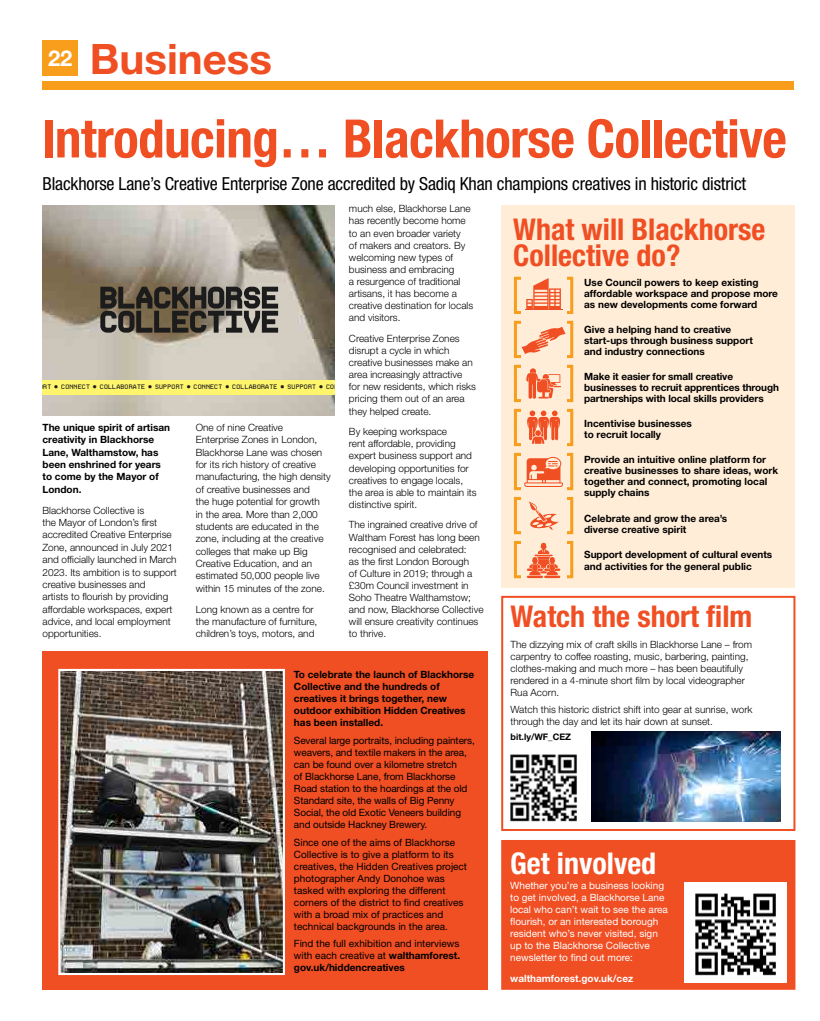
<style>
.page{position:relative;width:820px;height:1021px;background:#fff}
.page>*{position:absolute;margin:0;border:0;box-sizing:border-box;transform-origin:0 0}
.NEW_QUOTE_SMALLER{font:700 condensed 53px "Helvetica Neue LT Std";letter-spacing:-.01em;color:#f04e23}
.t1{font:700 42px "Helvetica Neue LT Std";color:#f04e23}
.NEW_Body_Copy_Left{font:700 condensed 30px/26px "Helvetica Neue LT Std";color:#f04e23}
.NEW_Body_Copy_Left-2{font:700 condensed 30px "Helvetica Neue LT Std";color:#fff}
.t2{font:condensed 18px "Helvetica Neue LT Std";letter-spacing:-.01em;color:#000}
.NEW_Body_Copy_Left-3{font:300 10px/12.1px "Helvetica Neue LT Std";color:#000}
.NEW_Body_Copy_Left-4{font:700 10px/11px "Helvetica Neue LT Std";color:#000}
.NEW_Body_Copy_Left-5{font:10px/12px "Helvetica Neue LT Std";color:#000}
.NEW_Body_Copy_Left-6{font:10px/12px "Helvetica Neue LT Std";color:#fff}
.NEW_Body_Copy_Left-7{font:700 10px "Helvetica Neue LT Std";color:#fff}
.NEW_Body_Copy_Left-8{font:700 9px "Helvetica Neue LT Std";color:#000}
.t3{font:5.8px "Auto Scape";color:#1c1c1c}
.s1{font-weight:700}
</style>
<div class="page">
<div style="left:42px;top:82px;width:751px;height:8px;background:#f99d1c"></div>
<div style="left:42px;top:40px;width:36px;height:36px;background:#f99d1c"></div>
<img style="left:510px;top:754px;width:67px;height:68px">
<div style="left:501px;top:596px;width:294px;height:235px;border:2px solid #f04e23"></div>
<div style="left:501px;top:840px;width:294px;height:149px;background:#f04e23"></div>
<div style="left:501px;top:205px;width:293px;height:383px;background:#ffedd7"></div>
<img style="left:42px;top:205px;width:292px;height:210px">
<svg style="left:100px;top:287px;width:178px;height:45px"></svg>
<div style="left:42px;top:380px;width:292px;height:14px;background:#fff56d"></div>
<div style="left:43px;top:651px;width:445px;height:338px;background:#f04e23"></div>
<img style="left:61px;top:672px;width:221px;height:300px">
<div style="left:58px;top:669px;width:227px;height:306px;border:2px solid #fff"></div>
<img style="left:684px;top:882px;width:102px;height:100px">
<div style="left:513px;top:277px;width:60px;height:37px;border:3px solid #f99d1c"></div>
<div style="left:520px;top:275px;width:46px;height:41px;background:#ffedd7"></div>
<div style="left:513px;top:321px;width:60px;height:37px;border:3px solid #f99d1c"></div>
<div style="left:520px;top:319px;width:46px;height:41px;background:#ffedd7"></div>
<div style="left:513px;top:365px;width:60px;height:37px;border:3px solid #f99d1c"></div>
<div style="left:520px;top:363px;width:46px;height:41px;background:#ffedd7"></div>
<div style="left:513px;top:409px;width:60px;height:37px;border:3px solid #f99d1c"></div>
<div style="left:520px;top:407px;width:46px;height:41px;background:#ffedd7"></div>
<div style="left:513px;top:453px;width:60px;height:37px;border:3px solid #f99d1c"></div>
<div style="left:520px;top:451px;width:46px;height:41px;background:#ffedd7"></div>
<div style="left:513px;top:497px;width:60px;height:37px;border:3px solid #f99d1c"></div>
<div style="left:520px;top:495px;width:46px;height:41px;background:#ffedd7"></div>
<div style="left:513px;top:541px;width:60px;height:37px;border:3px solid #f99d1c"></div>
<div style="left:520px;top:539px;width:46px;height:41px;background:#ffedd7"></div>
<svg style="left:527px;top:542px;width:33px;height:36px"></svg>
<svg style="left:528px;top:501px;width:30px;height:29px"></svg>
<svg style="left:526px;top:368px;width:34px;height:31px"></svg>
<svg style="left:527px;top:410px;width:33px;height:34px"></svg>
<hr style="left:525px;top:309px;width:37px;height:1px;background:#f04e23">
<svg style="left:526px;top:278px;width:34px;height:31px"></svg>
<svg style="left:524px;top:457px;width:38px;height:30px"></svg>
<svg style="left:521px;top:327px;width:44px;height:27px"></svg>
<img style="left:591px;top:732px;width:189px;height:90px">
<h2 class="t1" style="left:48px;top:33px;width:225px"><sup>22</sup> Business</h2>
<p class="NEW_QUOTE_SMALLER" style="left:42px;top:106px;width:746px">Introducing… Blackhorse Collective</p>
<p class="t2" style="left:43px;top:173px;width:704px">Blackhorse Lane’s Creative Enterprise Zone accredited by Sadiq Khan champions creatives in historic district</p>
<p class="NEW_Body_Copy_Left-3" style="left:349px;top:202px;width:126px">much else, Blackhorse Lane has recently become home to an even broader variety<br>of makers and creators. By welcoming new types of business and embracing<br>a resurgence of traditional artisans, it has become a creative destination for locals and visitors.</p>
<p class="NEW_Body_Copy_Left-3" style="left:349px;top:332px;width:128px">Creative Enterprise Zones disrupt a cycle in which creative businesses make an area increasingly attractive for new residents, which risks pricing them out of an area they helped create.</p>
<p class="NEW_Body_Copy_Left-3" style="left:349px;top:425px;width:129px">By keeping workspace<br>rent affordable, providing expert business support and developing opportunities for creatives to engage locals, the area is able to maintain its distinctive spirit.</p>
<p class="NEW_Body_Copy_Left-3" style="left:349px;top:518px;width:136px">The ingrained creative drive of<br>Waltham Forest has long been recognised and celebrated:<br>as the first London Borough<br>of Culture in 2019; through a £30m Council investment in<br>Soho Theatre Walthamstow; and now, Blackhorse Collective will ensure creativity continues to thrive.</p>
<p class="NEW_Body_Copy_Left-4" style="left:294px;top:668px;width:182px;line-height:12px">To celebrate the launch of Blackhorse<br>Collective and the hundreds of creatives it brings together, new outdoor exhibition Hidden Creatives has been installed.</p>
<p class="NEW_Body_Copy_Left-5" style="left:294px;top:734px;width:182px">Several large portraits, including painters, weavers, and textile makers in the area, can be found over a kilometre stretch<br>of Blackhorse Lane, from Blackhorse Road station to the hoardings at the old Standard site, the walls of Big Penny Social, the old Exotic Veneers building and outside Hackney Brewery.</p>
<p class="NEW_Body_Copy_Left-5" style="left:294px;top:835px;width:174px">Since one of the aims of Blackhorse Collective is to give a platform to its creatives, the Hidden Creatives project photographer Andy Donohoe was tasked with exploring the different corners of the district to find creatives with a broad mix of practices and technical backgrounds in the area.</p>
<p class="NEW_Body_Copy_Left-5" style="left:294px;top:937px;width:168px;text-align:justify">Find the full exhibition and interviews with each creative at <span class="s1">walthamforest. gov.uk/hiddencreatives</span></p>
<p class="t3" style="left:1px;top:383px;width:456px">ATE • SUPPORT • CONNECT • COLLABORATE • SUPPORT • CONNECT • COLLABORATE • SUPPORT • CONNECT • COLLABORATE • SUPPORT •</p>
<p class="NEW_Body_Copy_Left-4" style="left:43px;top:421px;width:129px;line-height:12.4px">The unique spirit of artisan creativity in Blackhorse<br>Lane, Walthamstow, has been enshrined for years to come by the Mayor of<br>London.</p>
<p class="NEW_Body_Copy_Left-3" style="left:43px;top:503px;width:136px;line-height:12.4px">Blackhorse Collective is<br>the Mayor of London’s first accredited Creative Enterprise<br>Zone, announced in July 2021 and officially launched in March<br>2023. Its ambition is to support creative businesses and<br>artists to flourish by providing affordable workspaces, expert advice, and local employment opportunities.</p>
<p class="NEW_Body_Copy_Left-3" style="left:196px;top:421px;width:136px;line-height:12.4px">One of nine Creative<br>Enterprise Zones in London,<br>Blackhorse Lane was chosen for its rich history of creative manufacturing, the high density of creative businesses and<br>the huge potential for growth<br>in the area. More than 2,000 students are educated in the zone, including at the creative colleges that make up Big<br>Creative Education, and an estimated 50,000 people live within 15 minutes of the zone.</p>
<p class="NEW_Body_Copy_Left-3" style="left:196px;top:602px;width:123px;line-height:12.4px">Long known as a centre for the manufacture of furniture, children’s toys, motors, and</p>
<p class="NEW_Body_Copy_Left" style="left:513px;top:216px;width:254px">What will Blackhorse<br>Collective do?</p>
<p class="NEW_Body_Copy_Left-4" style="left:584px;top:276px;width:195px">Use Council powers to keep existing affordable workspace and propose more as new developments come forward</p>
<p class="NEW_Body_Copy_Left-4" style="left:584px;top:323px;width:170px">Give a helping hand to creative start-ups through business support and industry connections</p>
<p class="NEW_Body_Copy_Left-4" style="left:584px;top:371px;width:196px">Make it easier for small creative businesses to recruit apprentices through partnerships with local skills providers</p>
<p class="NEW_Body_Copy_Left-4" style="left:584px;top:418px;width:109px">Incentivise businesses to recruit locally</p>
<p class="NEW_Body_Copy_Left-4" style="left:584px;top:454px;width:195px">Provide an intuitive online platform for creative businesses to share ideas, work together and connect, promoting local supply chains</p>
<p class="NEW_Body_Copy_Left-4" style="left:584px;top:512px;width:144px">Celebrate and grow the area’s diverse creative spirit</p>
<p class="NEW_Body_Copy_Left-4" style="left:584px;top:548px;width:189px;line-height:12px">Support development of cultural events and activities for the general public</p>
<p class="NEW_Body_Copy_Left" style="left:510px;top:603px;width:243px">Watch the short film</p>
<p class="NEW_Body_Copy_Left-3" style="left:510px;top:637px;width:243px">The dizzying mix of craft skills in Blackhorse Lane – from carpentry to coffee roasting, music, barbering, painting, clothes-making and much more – has been beautifully rendered in a 4-minute short film by local videographer Rua Acorn.</p>
<p class="NEW_Body_Copy_Left-3" style="left:510px;top:703px;width:243px">Watch this historic district shift into gear at sunrise, work through the day and let its hair down at sunset.</p>
<p class="NEW_Body_Copy_Left-8" style="left:510px;top:731px;width:62px">bit.ly/WF_CEZ</p>
<p class="NEW_Body_Copy_Left-2" style="left:510px;top:845px;width:147px">Get involved</p>
<p class="NEW_Body_Copy_Left-6" style="left:510px;top:879px;width:159px">Whether you’re a business looking to get involved, a Blackhorse Lane local who can’t wait to see the area flourish, or an interested borough resident who’s never visited, sign up to the Blackhorse Collective newsletter to find out more:</p>
<p class="NEW_Body_Copy_Left-7" style="left:510px;top:972px;width:124px">walthamforest.gov.uk/cez</p>
</div>
